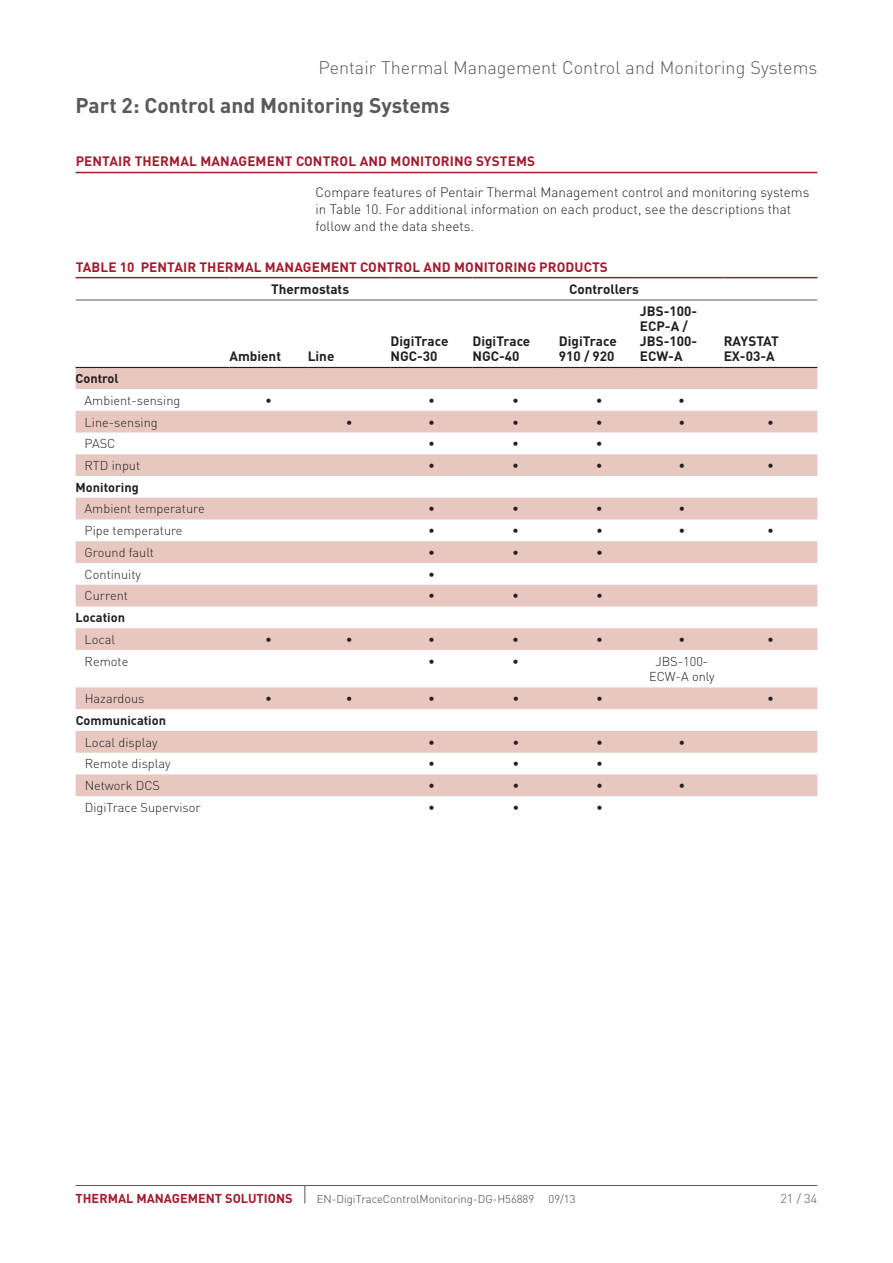
<style>
.page{position:relative;width:893px;height:1263px;background:#fff}
.page>*{position:absolute;margin:0;border:0;box-sizing:border-box;transform-origin:0 0}
.t1{font:700 21px "DIN Pro";color:#58595b}
.t2{font:300 18px "DIN Pro";color:#58595b}
.t3{font:300 13.5px/17.2px "DIN Pro";color:#231f20}
.t4{font:700 13.5px/15px "DIN Pro";color:#231f20}
.t5{font:700 13.5px "DIN Pro";letter-spacing:.01em;color:#a31a2d}
.t6{font:300 12.75px/15.8px "DIN Pro";color:#231f20;text-align:center}
.t7{font:700 12.75px "DIN Pro";color:#231f20}
.t8{font:700 12.75px "DIN Pro";color:#a31a2d}
.t9{font:300 12.75px "DIN Pro";color:#58595b}
.t10{font:300 11.25px "DIN Pro";color:#414142}
</style>
<div class="page">
<hr style="left:76px;top:1185px;width:741px;height:1px;background:#58595b">
<svg style="left:304px;top:1186px;width:1px;height:17px"></svg>
<hr style="left:76px;top:172px;width:741px;height:1px;background:#a31a2d">
<svg style="left:76px;top:368px;width:741px;height:428px"></svg>
<hr style="left:76px;top:367px;width:154px;height:1px;background:#231f20">
<hr style="left:230px;top:367px;width:78px;height:1px;background:#231f20">
<hr style="left:308px;top:367px;width:83px;height:1px;background:#231f20">
<hr style="left:391px;top:367px;width:81px;height:1px;background:#231f20">
<hr style="left:472px;top:367px;width:87px;height:1px;background:#231f20">
<hr style="left:559px;top:367px;width:81px;height:1px;background:#231f20">
<hr style="left:640px;top:367px;width:84px;height:1px;background:#231f20">
<hr style="left:724px;top:367px;width:93px;height:1px;background:#231f20">
<hr style="left:76px;top:300px;width:154px;height:1px;background:#58595b">
<hr style="left:76px;top:277px;width:154px;height:1px;background:#a31a2d">
<hr style="left:230px;top:277px;width:78px;height:1px;background:#a31a2d">
<hr style="left:308px;top:277px;width:83px;height:1px;background:#a31a2d">
<hr style="left:230px;top:300px;width:78px;height:1px;background:#58595b">
<hr style="left:308px;top:300px;width:83px;height:1px;background:#58595b">
<hr style="left:391px;top:277px;width:81px;height:1px;background:#a31a2d">
<hr style="left:472px;top:277px;width:87px;height:1px;background:#a31a2d">
<hr style="left:559px;top:277px;width:81px;height:1px;background:#a31a2d">
<hr style="left:640px;top:277px;width:84px;height:1px;background:#a31a2d">
<hr style="left:724px;top:277px;width:93px;height:1px;background:#a31a2d">
<hr style="left:391px;top:300px;width:81px;height:1px;background:#58595b">
<hr style="left:472px;top:300px;width:87px;height:1px;background:#58595b">
<hr style="left:559px;top:300px;width:81px;height:1px;background:#58595b">
<hr style="left:640px;top:300px;width:84px;height:1px;background:#58595b">
<hr style="left:724px;top:300px;width:93px;height:1px;background:#58595b">
<h2 class="t2" style="left:318px;top:55px;width:500px">Pentair Thermal Management Control and Monitoring Systems</h2>
<h1 class="t1" style="left:76px;top:91px;width:376px">Part 2: Control and Monitoring Systems</h1>
<p class="t5" style="left:76px;top:152px;width:69px">Pentai r The</p>
<p class="t5" style="left:160px;top:152px;width:19px">rmal</p>
<p class="t5" style="left:200px;top:152px;width:40px">Manageme</p>
<p class="t5" style="left:275px;top:152px;width:243px">nt Control and Monitori ng Systems</p>
<p class="t3" style="left:316px;top:182px;width:495px">Compare features of Pentair Thermal Management control and monitoring systems in Table 10. For additional information on each product, see the descriptions that follow and the data sheets.</p>
<p class="t5" style="left:76px;top:258px;width:9px">Table</p>
<p class="t5" style="left:120px;top:258px;width:89px">10 Pentai r The</p>
<p class="t5" style="left:225px;top:258px;width:19px">rmal</p>
<p class="t5" style="left:265px;top:258px;width:40px">Manageme</p>
<p class="t5" style="left:339px;top:258px;width:269px">nt Control and Monitori ng Products</p>
<p class="t4" style="left:271px;top:281px;width:80px">Thermostats</p>
<p class="t4" style="left:569px;top:281px;width:71px">Controllers</p>
<p class="t4" style="left:230px;top:348px;width:53px">Ambient</p>
<p class="t4" style="left:308px;top:348px;width:28px">Line</p>
<p class="t4" style="left:391px;top:333px;width:59px">DigiTrace<br>N GC-30</p>
<p class="t4" style="left:472px;top:333px;width:59px">DigiTrace<br>N GC-40</p>
<p class="t4" style="left:559px;top:333px;width:59px">DigiTrace<br>910 / 920</p>
<p class="t4" style="left:640px;top:303px;width:59px">JBS-100-<br>ECP-A /<br>JBS-100-<br>ECW-A</p>
<p class="t4" style="left:724px;top:333px;width:56px">RAYSTAT<br>EX-03-A</p>
<p class="t7" style="left:76px;top:370px;width:45px">Control</p>
<p class="t6" style="left:85px;top:392px;width:97px">Ambient-sensing</p>
<p class="t6" style="left:265px;top:392px;width:8px">•</p>
<p class="t6" style="left:428px;top:392px;width:8px">•</p>
<p class="t6" style="left:512px;top:392px;width:8px">•</p>
<p class="t6" style="left:596px;top:392px;width:8px">•</p>
<p class="t6" style="left:678px;top:392px;width:8px">•</p>
<p class="t6" style="left:85px;top:413px;width:75px">Line-sensing</p>
<p class="t6" style="left:346px;top:413px;width:8px">•</p>
<p class="t6" style="left:428px;top:413px;width:8px">•</p>
<p class="t6" style="left:512px;top:413px;width:8px">•</p>
<p class="t6" style="left:596px;top:413px;width:8px">•</p>
<p class="t6" style="left:678px;top:413px;width:8px">•</p>
<p class="t6" style="left:767px;top:413px;width:8px">•</p>
<p class="t6" style="left:85px;top:435px;width:32px">PASC</p>
<p class="t6" style="left:428px;top:435px;width:8px">•</p>
<p class="t6" style="left:512px;top:435px;width:8px">•</p>
<p class="t6" style="left:596px;top:435px;width:8px">•</p>
<p class="t6" style="left:85px;top:457px;width:57px">RTD input</p>
<p class="t6" style="left:428px;top:457px;width:8px">•</p>
<p class="t6" style="left:512px;top:457px;width:8px">•</p>
<p class="t6" style="left:596px;top:457px;width:8px">•</p>
<p class="t6" style="left:678px;top:457px;width:8px">•</p>
<p class="t6" style="left:767px;top:457px;width:8px">•</p>
<p class="t7" style="left:76px;top:478px;width:65px">Monitoring</p>
<p class="t6" style="left:85px;top:500px;width:122px">Ambient temperature</p>
<p class="t6" style="left:428px;top:500px;width:8px">•</p>
<p class="t6" style="left:512px;top:500px;width:8px">•</p>
<p class="t6" style="left:596px;top:500px;width:8px">•</p>
<p class="t6" style="left:678px;top:500px;width:8px">•</p>
<p class="t6" style="left:85px;top:522px;width:100px">Pipe temperature</p>
<p class="t6" style="left:428px;top:522px;width:8px">•</p>
<p class="t6" style="left:512px;top:522px;width:8px">•</p>
<p class="t6" style="left:596px;top:522px;width:8px">•</p>
<p class="t6" style="left:678px;top:522px;width:8px">•</p>
<p class="t6" style="left:767px;top:522px;width:8px">•</p>
<p class="t6" style="left:85px;top:544px;width:71px">Ground fault</p>
<p class="t6" style="left:428px;top:544px;width:8px">•</p>
<p class="t6" style="left:512px;top:544px;width:8px">•</p>
<p class="t6" style="left:596px;top:544px;width:8px">•</p>
<p class="t6" style="left:85px;top:566px;width:58px">Continuity</p>
<p class="t6" style="left:428px;top:566px;width:8px">•</p>
<p class="t6" style="left:85px;top:587px;width:45px">Current</p>
<p class="t6" style="left:428px;top:587px;width:8px">•</p>
<p class="t6" style="left:512px;top:587px;width:8px">•</p>
<p class="t6" style="left:596px;top:587px;width:8px">•</p>
<p class="t7" style="left:76px;top:609px;width:51px">Location</p>
<p class="t6" style="left:85px;top:631px;width:32px">Local</p>
<p class="t6" style="left:265px;top:631px;width:8px">•</p>
<p class="t6" style="left:346px;top:631px;width:8px">•</p>
<p class="t6" style="left:428px;top:631px;width:8px">•</p>
<p class="t6" style="left:512px;top:631px;width:8px">•</p>
<p class="t6" style="left:596px;top:631px;width:8px">•</p>
<p class="t6" style="left:678px;top:631px;width:8px">•</p>
<p class="t6" style="left:767px;top:631px;width:8px">•</p>
<p class="t6" style="left:85px;top:653px;width:45px">Remote</p>
<p class="t6" style="left:428px;top:653px;width:8px">•</p>
<p class="t6" style="left:512px;top:653px;width:8px">•</p>
<p class="t6" style="left:649px;top:653px;width:67px">JBS-100-<br>ECW-A only</p>
<p class="t6" style="left:85px;top:690px;width:61px">Hazardous</p>
<p class="t6" style="left:265px;top:690px;width:8px">•</p>
<p class="t6" style="left:346px;top:690px;width:8px">•</p>
<p class="t6" style="left:428px;top:690px;width:8px">•</p>
<p class="t6" style="left:512px;top:690px;width:8px">•</p>
<p class="t6" style="left:596px;top:690px;width:8px">•</p>
<p class="t6" style="left:767px;top:690px;width:8px">•</p>
<p class="t7" style="left:76px;top:712px;width:92px">Communication</p>
<p class="t6" style="left:85px;top:734px;width:74px">Local display</p>
<p class="t6" style="left:428px;top:734px;width:8px">•</p>
<p class="t6" style="left:512px;top:734px;width:8px">•</p>
<p class="t6" style="left:596px;top:734px;width:8px">•</p>
<p class="t6" style="left:678px;top:734px;width:8px">•</p>
<p class="t6" style="left:85px;top:755px;width:87px">Remote display</p>
<p class="t6" style="left:428px;top:755px;width:8px">•</p>
<p class="t6" style="left:512px;top:755px;width:8px">•</p>
<p class="t6" style="left:596px;top:755px;width:8px">•</p>
<p class="t6" style="left:85px;top:777px;width:77px">Network DCS</p>
<p class="t6" style="left:428px;top:777px;width:8px">•</p>
<p class="t6" style="left:512px;top:777px;width:8px">•</p>
<p class="t6" style="left:596px;top:777px;width:8px">•</p>
<p class="t6" style="left:678px;top:777px;width:8px">•</p>
<p class="t6" style="left:85px;top:799px;width:118px">DigiTrace Supervisor</p>
<p class="t6" style="left:428px;top:799px;width:8px">•</p>
<p class="t6" style="left:512px;top:799px;width:8px">•</p>
<p class="t6" style="left:596px;top:799px;width:8px">•</p>
<p class="t8" style="left:76px;top:1190px;width:218px">THERMAL MANAGEMENT SOLUTIONS</p>
<p class="t10" style="left:317px;top:1191px;width:219px">EN-DigiTraceControlMonitoring-DG-H56889</p>
<p class="t10" style="left:549px;top:1191px;width:28px">09/13</p>
<p class="t9" style="left:780px;top:1190px;width:39px">21 / 34</p>
</div>
